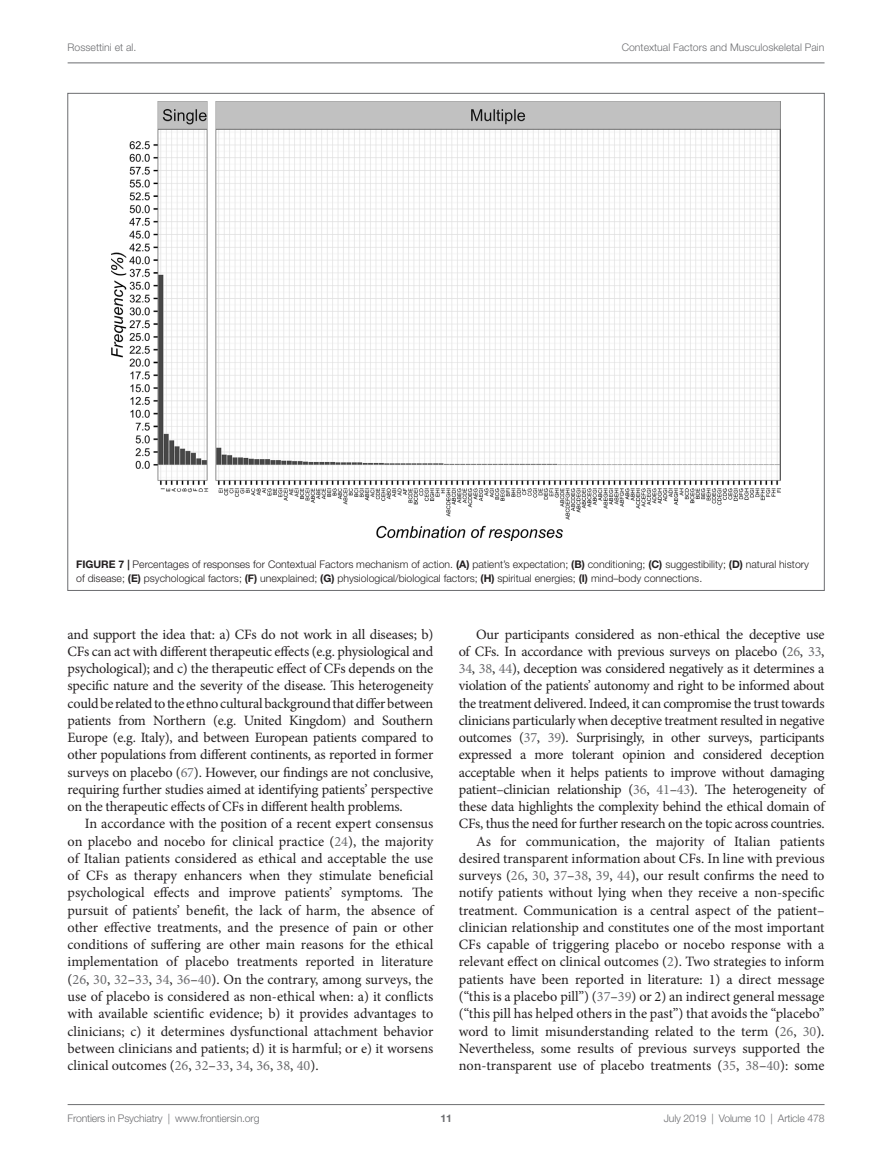
<style>
.page{position:relative;width:893px;height:1170px;background:#fff}
.page>*{position:absolute;margin:0;border:0;box-sizing:border-box;transform-origin:0 0}
.T{font:14.25px/17.2px "Minion Pro";letter-spacing:-.01em;color:#231f20;text-align:justify}
.FC{font:300 10.5px/14.2px "Helvetica Neue LT Std";color:#231f20}
.t1{font:300 10.5px "Helvetica Neue LT Std";letter-spacing:-.015em;color:#6c6d70}
.t2{font:700 10.5px "Helvetica Neue LT Std";color:#6c6d70}
.s1{font-weight:700}
.s2{color:#6c6d70}
</style>
<div class="page">
<hr style="left:68px;top:63px;width:756px;height:1px;background:#6c6d70">
<hr style="left:68px;top:1104px;width:756px;height:1px;background:#6c6d70">
<img style="left:111px;top:102px;width:670px;height:438px">
<p class="t1" style="left:68px;top:41px;width:70px">Rossettini et al.</p>
<p class="t1" style="left:622px;top:41px;width:204px">Contextual Factors and Musculoskeletal Pain</p>
<p class="FC" style="left:76px;top:556px;width:734px"><span class="s1">FIGURE 7 |</span> Percentages of responses for Contextual Factors mechanism of action. <span class="s1">(A)</span> patient’s expectation; <span class="s1">(B)</span> conditioning; <span class="s1">(C)</span> suggestibility; <span class="s1">(D)</span> natural history of disease; <span class="s1">(E)</span> psychological factors; <span class="s1">(F)</span> unexplained; <span class="s1">(G)</span> physiological/biological factors; <span class="s1">(H)</span> spiritual energies; <span class="s1">(I)</span> mind–body connections.</p>
<p class="T" style="left:68px;top:625px;width:367px">and support the idea that: a) CFs do not work in all diseases; b)<br>CFs can act with different therapeutic effects (e.g. physiological and psychological); and c) the therapeutic effect of CFs depends on the specific nature and the severity of the disease. This heterogeneity could be related to the ethno cultural background that differ between patients from Northern (e.g. United Kingdom) and Southern Europe (e.g. Italy), and between European patients compared to other populations from different continents, as reported in former surveys on placebo (<span class="s2">67</span>). However, our findings are not conclusive, requiring further studies aimed at identifying patients’ perspective on the therapeutic effects of CFs in different health problems.</p>
<p class="T" style="left:68px;top:815px;width:367px;text-indent:17px">In accordance with the position of a recent expert consensus on placebo and nocebo for clinical practice (<span class="s2">24</span>), the majority of Italian patients considered as ethical and acceptable the use of CFs as therapy enhancers when they stimulate beneficial psychological effects and improve patients’ symptoms. The pursuit of patients’ benefit, the lack of harm, the absence of other effective treatments, and the presence of pain or other conditions of suffering are other main reasons for the ethical implementation of placebo treatments reported in literature (<span class="s2">26</span>, <span class="s2">30</span>, <span class="s2">32</span>–<span class="s2">33</span>, <span class="s2">34</span>, <span class="s2">36</span>–<span class="s2">40</span>). On the contrary, among surveys, the use of placebo is considered as non-ethical when: a) it conflicts with available scientific evidence; b) it provides advantages to clinicians; c) it determines dysfunctional attachment behavior between clinicians and patients; d) it is harmful; or e) it worsens clinical outcomes (<span class="s2">26</span>, <span class="s2">32</span>–<span class="s2">33</span>, <span class="s2">34</span>, <span class="s2">36</span>, <span class="s2">38</span>, <span class="s2">40</span>).</p>
<p class="T" style="left:459px;top:625px;width:367px;text-indent:17px">Our participants considered as non-ethical the deceptive use of CFs. In accordance with previous surveys on placebo (<span class="s2">26</span>, <span class="s2">33</span>, <span class="s2">34</span>, <span class="s2">38</span>, <span class="s2">44</span>), deception was considered negatively as it determines a violation of the patients’ autonomy and right to be informed about the treatment delivered. Indeed, it can compromise the trust towards clinicians particularly when deceptive treatment resulted in negative outcomes (<span class="s2">37</span>, <span class="s2">39</span>). Surprisingly, in other surveys, participants expressed a more tolerant opinion and considered deception acceptable when it helps patients to improve without damaging patient–clinician relationship (<span class="s2">36</span>, <span class="s2">41</span>–<span class="s2">43</span>). The heterogeneity of these data highlights the complexity behind the ethical domain of CFs, thus the need for further research on the topic across countries.</p>
<p class="T" style="left:459px;top:832px;width:367px;text-indent:17px">As for communication, the majority of Italian patients desired transparent information about CFs. In line with previous surveys (<span class="s2">26</span>, <span class="s2">30</span>, <span class="s2">37</span>–<span class="s2">38</span>, <span class="s2">39</span>, <span class="s2">44</span>), our result confirms the need to notify patients without lying when they receive a non-specific treatment. Communication is a central aspect of the patient– clinician relationship and constitutes one of the most important CFs capable of triggering placebo or nocebo response with a relevant effect on clinical outcomes (<span class="s2">2</span>). Two strategies to inform patients have been reported in literature: 1) a direct message (“this is a placebo pill”) (<span class="s2">37</span>–<span class="s2">39</span>) or 2) an indirect general message (“this pill has helped others in the past”) that avoids the “placebo” word to limit misunderstanding related to the term (<span class="s2">26</span>, <span class="s2">30</span>).<br>Nevertheless, some results of previous surveys supported the non-transparent use of placebo treatments (<span class="s2">35</span>, <span class="s2">38</span>–<span class="s2">40</span>): some</p>
<p class="t1" style="left:68px;top:1111px;width:193px">Frontiers in Psychiatry | www.frontiersin.org</p>
<p class="t2" style="left:440px;top:1111px;width:13px">11</p>
<p class="t1" style="left:664px;top:1111px;width:162px">July 2019 | Volume 10 | Article 478</p>
</div>
